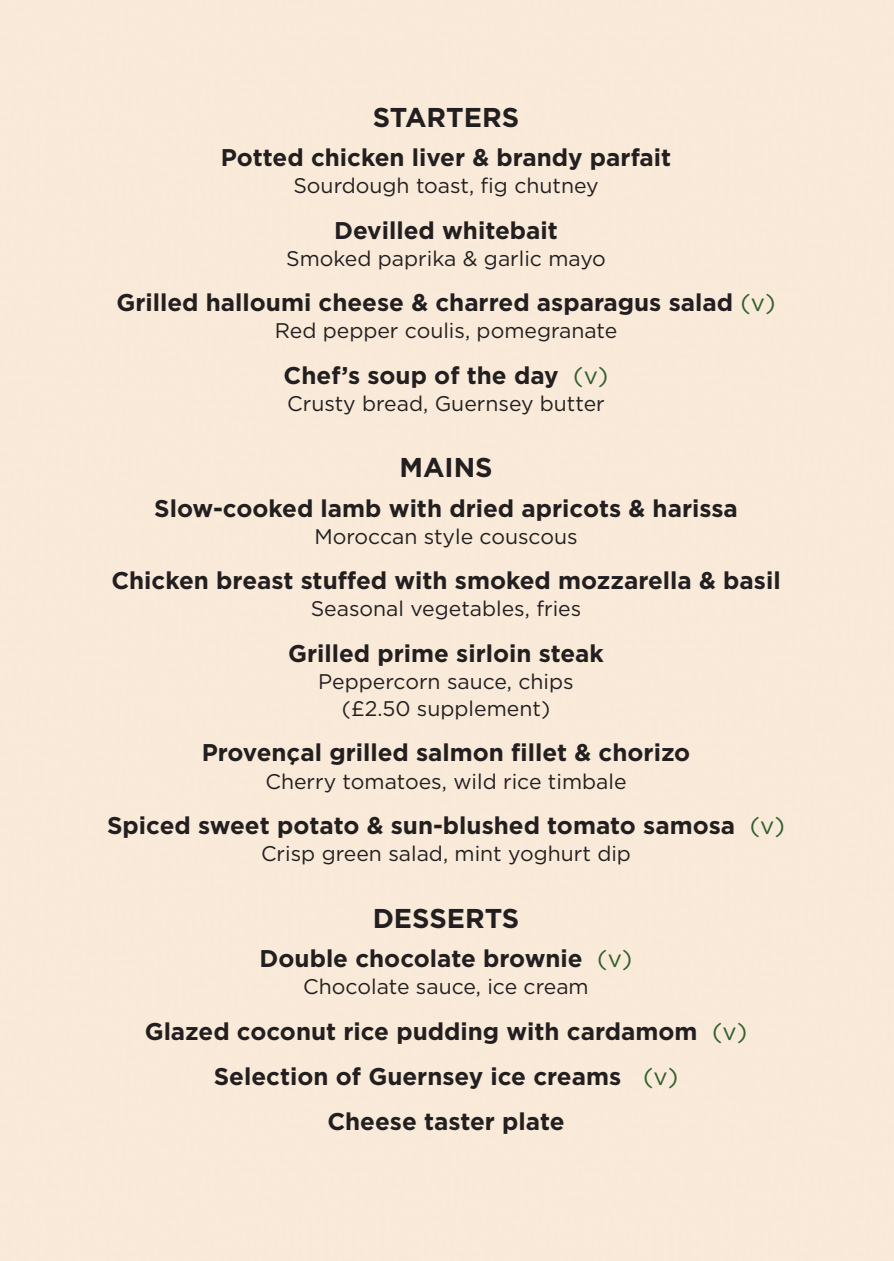
<style>
.page{position:relative;width:894px;height:1261px;background:#fff}
.page>*{position:absolute;margin:0;border:0;box-sizing:border-box;transform-origin:0 0}
.t1{font:700 27.15px "Gotham";color:#231f20}
.t2{font:700 24.15px/45.3px "Gotham";color:#231f20;text-align:center}
.t3{font:21.15px/27.2px "Gotham";color:#231f20;text-align:center}
.s1{font-weight:400;color:#315f2d}
</style>
<div class="page">
<p class="t1" style="left:373px;top:108px;width:148px">StarterS</p>
<p class="t2" style="left:221px;top:137px;width:452px">Potted chicken liver &amp; brandy parfait</p>
<p class="t3" style="left:293px;top:174px;width:307px">Sourdough toast, fig chutney</p>
<p class="t2" style="left:334px;top:209px;width:225px">Devilled whitebait</p>
<p class="t3" style="left:286px;top:246px;width:321px">Smoked paprika &amp; garlic mayo</p>
<p class="t2" style="left:116px;top:282px;width:660px">Grilled halloumi cheese &amp; charred asparagus salad <span class="s1">(v)</span></p>
<p class="t3" style="left:275px;top:319px;width:344px">Red pepper coulis, pomegranate</p>
<p class="t2" style="left:283px;top:354px;width:326px">Chef’s soup of the day <span class="s1">(v)</span></p>
<p class="t3" style="left:287px;top:391px;width:319px">Crusty bread, Guernsey butter</p>
<p class="t1" style="left:399px;top:458px;width:95px">MainS</p>
<p class="t2" style="left:154px;top:487px;width:585px">Slow-cooked lamb with dried apricots &amp; harissa</p>
<p class="t3" style="left:314px;top:524px;width:265px">Moroccan style couscous</p>
<p class="t2" style="left:111px;top:560px;width:670px">Chicken breast stuffed with smoked mozzarella &amp; basil</p>
<p class="t3" style="left:310px;top:597px;width:272px">Seasonal vegetables, fries</p>
<p class="t2" style="left:288px;top:632px;width:317px">Grilled prime sirloin steak</p>
<p class="t3" style="left:318px;top:669px;width:257px">Peppercorn sauce, chips (£2.50 supplement)</p>
<p class="t2" style="left:202px;top:732px;width:490px">Provençal grilled salmon fillet &amp; chorizo</p>
<p class="t3" style="left:265px;top:769px;width:362px">Cherry tomatoes, wild rice timbale</p>
<p class="t2" style="left:107px;top:805px;width:679px">Spiced sweet potato &amp; sun-blushed tomato samosa <span class="s1">(v)</span></p>
<p class="t3" style="left:261px;top:842px;width:371px">Crisp green salad, mint yoghurt dip</p>
<p class="t1" style="left:372px;top:908px;width:148px">DeSSertS</p>
<p class="t2" style="left:259px;top:938px;width:374px">Double chocolate brownie <span class="s1">(v)</span></p>
<p class="t3" style="left:303px;top:975px;width:287px">Chocolate sauce, ice cream</p>
<p class="t2" style="left:145px;top:1010px;width:604px">Glazed coconut rice pudding with cardamom <span class="s1">(v)<br></span>Selection of Guernsey ice creams <span class="s1">(v)<br></span>Cheese taster plate</p>
</div>
